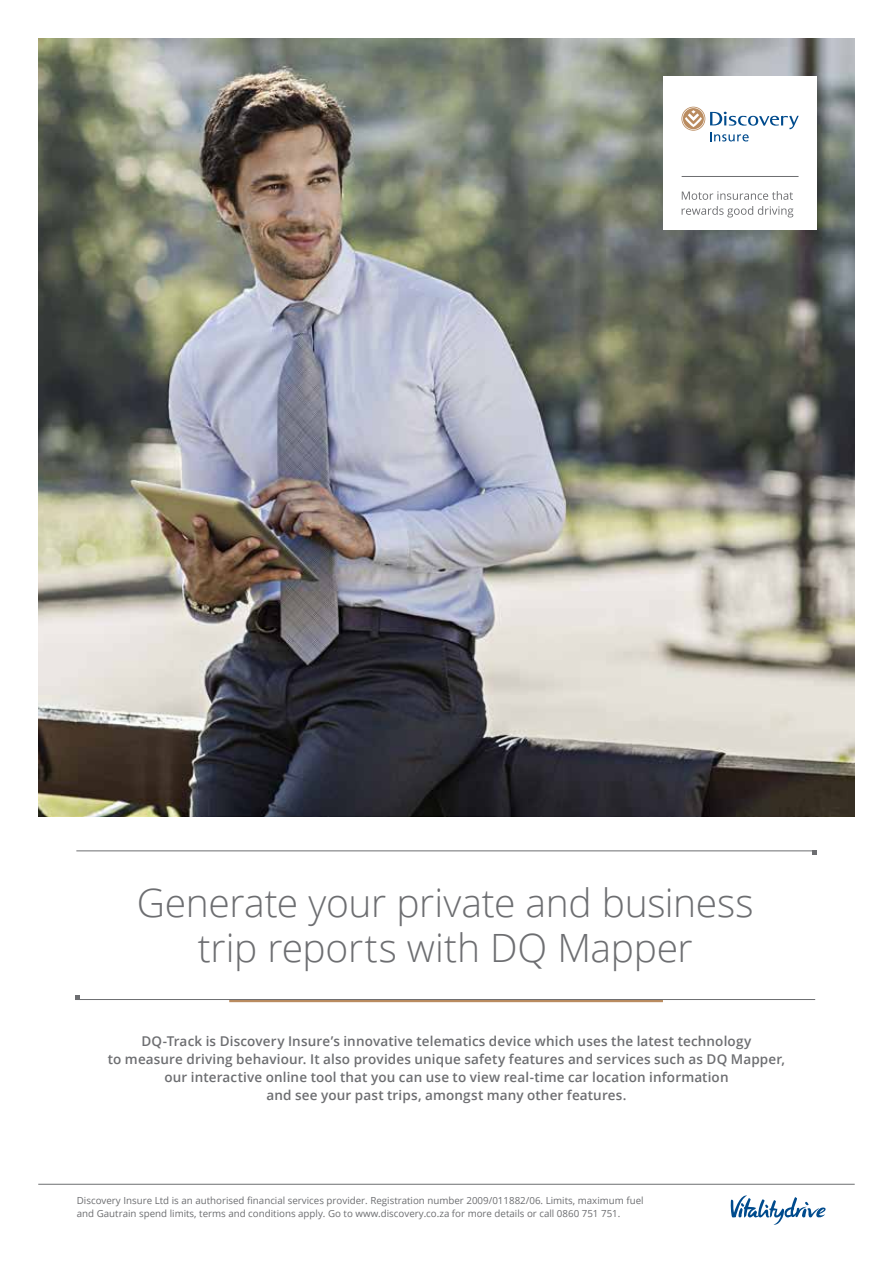
<style>
.page{position:relative;width:893px;height:1263px;background:#fff}
.page>*{position:absolute;margin:0;border:0;box-sizing:border-box;transform-origin:0 0}
.t1{font:300 39px/45px "Open Sans";letter-spacing:-.01em;color:#6d6e71;text-align:center}
.t2{font:600 13.5px/18px "Open Sans";letter-spacing:.01em;color:#6d6e71;text-align:center}
.t3{font:9.75px/13.5px "Open Sans";color:#6d6e71}
</style>
<div class="page">
<img style="left:38px;top:38px;width:817px;height:778px">
<hr style="left:229px;top:999px;width:434px;height:3px;background:#ba8c60">
<hr style="left:75px;top:999px;width:740px;height:1px;background:#6d6e71">
<svg style="left:75px;top:996px;width:5px;height:3px"></svg>
<hr style="left:76px;top:850px;width:740px;height:1px;background:#6d6e71">
<svg style="left:812px;top:851px;width:4px;height:4px"></svg>
<hr style="left:38px;top:1184px;width:817px;height:1px;background:#6d6e71">
<svg style="left:730px;top:1195px;width:96px;height:30px"></svg>
<div style="left:663px;top:77px;width:154px;height:153px;background:#fff"></div>
<hr style="left:682px;top:176px;width:116px;height:1px;background:#6d6e71">
<svg style="left:681px;top:107px;width:118px;height:34px"></svg>
<svg style="left:682px;top:206px;width:111px;height:11px"></svg>
<svg style="left:682px;top:191px;width:111px;height:9px"></svg>
<h1 class="t1" style="left:137px;top:879px;width:618px">Generate your private and business trip reports with DQ Mapper</h1>
<p class="t2" style="left:108px;top:1032px;width:679px">DQ-Track is Discovery Insure’s innovative telematics device which uses the latest technology<br>to measure driving behaviour. It also provides unique safety features and services such as DQ Mapper, our interactive online tool that you can use to view real-time car location information<br>and see your past trips, amongst many other features.</p>
<p class="t3" style="left:77px;top:1193px;width:568px">Discovery Insure Ltd is an authorised financial services provider. Registration number 2009/011882/06. Limits, maximum fuel and Gautrain spend limits, terms and conditions apply. Go to www.discovery.co.za for more details or call 0860 751 751.</p>
</div>
